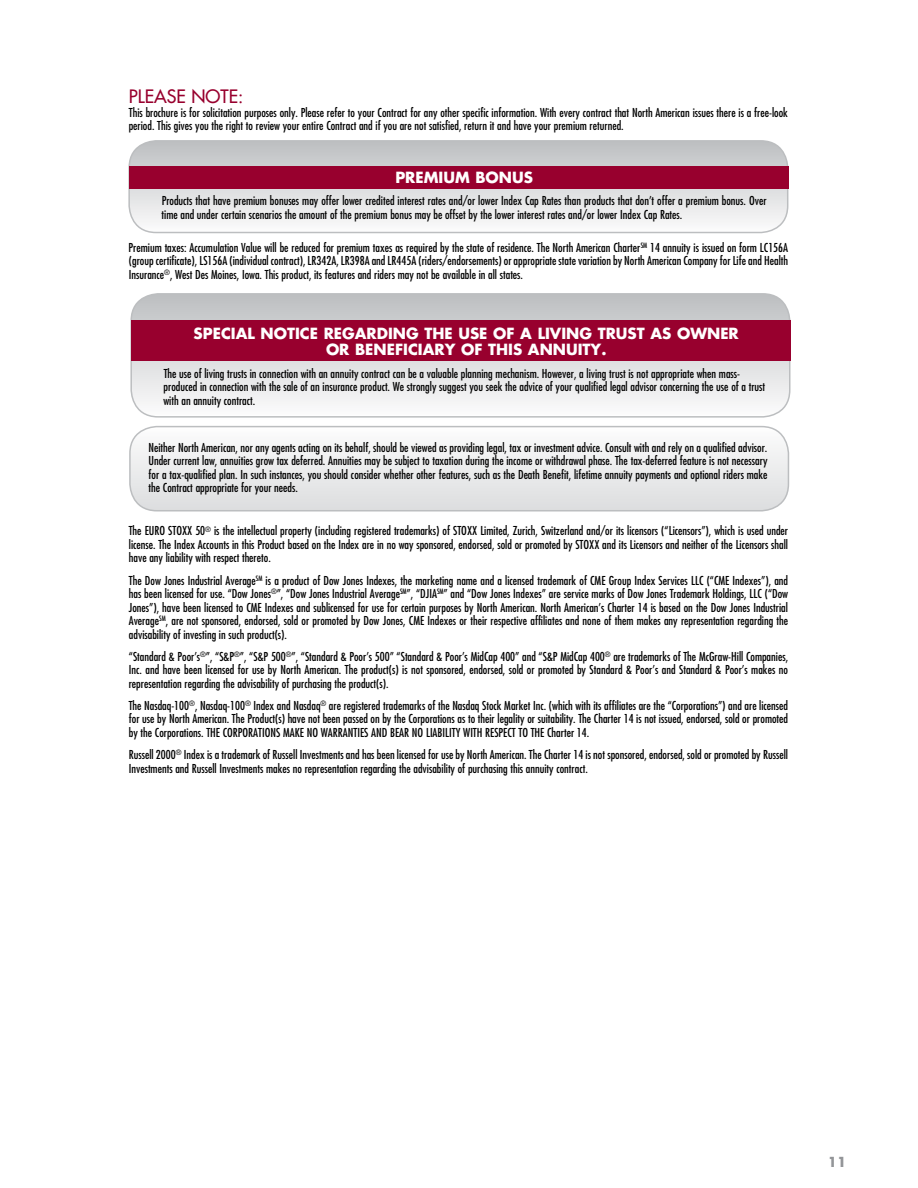
<style>
.page{position:relative;width:918px;height:1188px;background:#fff}
.page>*{position:absolute;margin:0;border:0;box-sizing:border-box;transform-origin:0 0}
.t1{font:500 18px "Futura Std";color:#98002e}
.t2{font:700 15px/16.5px "Futura Std";color:#fff;text-align:center}
.t3{font:700 13.5px "Futura Std";color:#939598}
.t4{font:condensed 12px/13.5px "Futura Std";color:#000;text-align:justify}
</style>
<div class="page">
<svg style="left:132px;top:294px;width:656px;height:121px"></svg>
<div style="left:130px;top:293px;width:661px;height:125px;border:2px solid #bcbec0;border-radius:27px"></div>
<div style="left:131px;top:321px;width:659px;height:40px;background:#98002e"></div>
<svg style="left:130px;top:427px;width:658px;height:84px"></svg>
<div style="left:129px;top:426px;width:660px;height:85px;border:2px solid #bcbec0;border-radius:27px"></div>
<svg style="left:130px;top:141px;width:658px;height:92px"></svg>
<div style="left:128px;top:140px;width:660px;height:93px;border:2px solid #bcbec0;border-radius:27px"></div>
<div style="left:129px;top:166px;width:659px;height:23px;background:#98002e"></div>
<h1 class="t1" style="left:129px;top:86px;width:27px">PLEASE</h1>
<h1 class="t1" style="left:191px;top:86px;width:53px">NOTE:</h1>
<p class="t4" style="left:129px;top:106px;width:661px">This brochure is for solicitation purposes only. Please refer to your Contract for any other specific information. With every contract that North American issues there is a free-look period. This gives you the right to review your entire Contract and if you are not satisfied, return it and have your premium returned.</p>
<p class="t2" style="left:395px;top:169px;width:103px">PREMIUM BONUS</p>
<p class="t4" style="left:162px;top:194px;width:607px">Products that have premium bonuses may offer lower credited interest rates and/or lower Index Cap Rates than products that don’t offer a premium bonus. Over time and under certain scenarios the amount of the premium bonus may be offset by the lower interest rates and/or lower Index Cap Rates.</p>
<p class="t4" style="left:129px;top:241px;width:661px">Premium taxes: Accumulation Value will be reduced for premium taxes as required by the state of residence. The North American Charter<sup>SM</sup> 14 annuity is issued on form LC156A (group certificate), LS156A (individual contract), LR342A, LR398A and LR445A (riders/endorsements) or appropriate state variation by North American Company for Life and Health Insurance<sup>®</sup>, West Des Moines, Iowa. This product, its features and riders may not be available in all states.</p>
<p class="t2" style="left:194px;top:325px;width:547px">SPECIAL NOTICE REGARDING TH E USE OF A LIVING TRUST AS OWNER<br>OR BENEFICIARY OF THIS ANNUITY.</p>
<p class="t4" style="left:163px;top:366px;width:603px;text-align:left">The use of living trusts in connection with an annuity contract can be a valuable planning mechanism. However, a living trust is not appropriate when mass&shy;produced in connection with the sale of an insurance product. We strongly suggest you seek the advice of your qualified legal advisor concerning the use of a trust with an annuity contract.</p>
<p class="t4" style="left:148px;top:440px;width:621px">Neither North American, nor any agents acting on its behalf, should be viewed as providing legal, tax or investment advice. Consult with and rely on a qualified advisor.<br>Under current law, annuities grow tax deferred. Annuities may be subject to taxation during the income or withdrawal phase. The tax-deferred feature is not necessary for a tax-qualified plan. In such instances, you should consider whether other features, such as the Death Benefit, lifetime annuity payments and optional riders make the Contract appropriate for your needs.</p>
<p class="t4" style="left:129px;top:524px;width:661px">The EURO STOXX 50<sup>®</sup> is the intellectual property (including registered trademarks) of STOXX Limited, Zurich, Switzerland and/or its licensors (“Licensors”), which is used under license. The Index Accounts in this Product based on the Index are in no way sponsored, endorsed, sold or promoted by STOXX and its Licensors and neither of the Licensors shall have any liability with respect thereto.</p>
<p class="t4" style="left:129px;top:573px;width:661px">The Dow Jones Industrial Average<sup>SM</sup> is a product of Dow Jones Indexes, the marketing name and a licensed trademark of CME Group Index Services LLC (“CME Indexes”), and has been licensed for use. “Dow Jones<sup>®</sup>”, “Dow Jones Industrial Average<sup>SM</sup>”, “DJIA<sup>SM</sup>” and “Dow Jones Indexes” are service marks of Dow Jones Trademark Holdings, LLC (“Dow Jones”), have been licensed to CME Indexes and sublicensed for use for certain purposes by North American. North American’s Charter 14 is based on the Dow Jones Industrial Average<sup>SM</sup>, are not sponsored, endorsed, sold or promoted by Dow Jones, CME Indexes or their respective affiliates and none of them makes any representation regarding the advisability of investing in such product(s).</p>
<p class="t4" style="left:129px;top:649px;width:661px">“Standard &amp; Poor’s<sup>®</sup>”, “S&amp;P<sup>®</sup>”, “S&amp;P 500<sup>®</sup>”, “Standard &amp; Poor’s 500” “Standard &amp; Poor’s MidCap 400” and “S&amp;P MidCap 400<sup>®</sup> are trademarks of The McGraw-Hill Companies, Inc. and have been licensed for use by North American. The product(s) is not sponsored, endorsed, sold or promoted by Standard &amp; Poor’s and Standard &amp; Poor’s makes no representation regarding the advisability of purchasing the product(s).</p>
<p class="t4" style="left:129px;top:699px;width:661px">The Nasdaq-100<sup>®</sup>, Nasdaq-100<sup>®</sup> Index and Nasdaq<sup>®</sup> are registered trademarks of the Nasdaq Stock Market Inc. (which with its affiliates are the “Corporations”) and are licensed for use by North American. The Product(s) have not been passed on by the Corporations as to their legality or suitability. The Charter 14 is not issued, endorsed, sold or promoted by the Corporations. THE CORPORATIONS MAKE NO WARRANTIES AND BEAR NO LIABILITY WITH RESPECT TO THE Charter 14.</p>
<p class="t4" style="left:129px;top:748px;width:661px">Russell 2000<sup>®</sup> Index is a trademark of Russell Investments and has been licensed for use by North American. The Charter 14 is not sponsored, endorsed, sold or promoted by Russell<br>Investments and Russell Investments makes no representation regarding the advisability of purchasing this annuity contract.</p>
<p class="t3" style="left:828px;top:1153px;width:20px">11</p>
</div>
